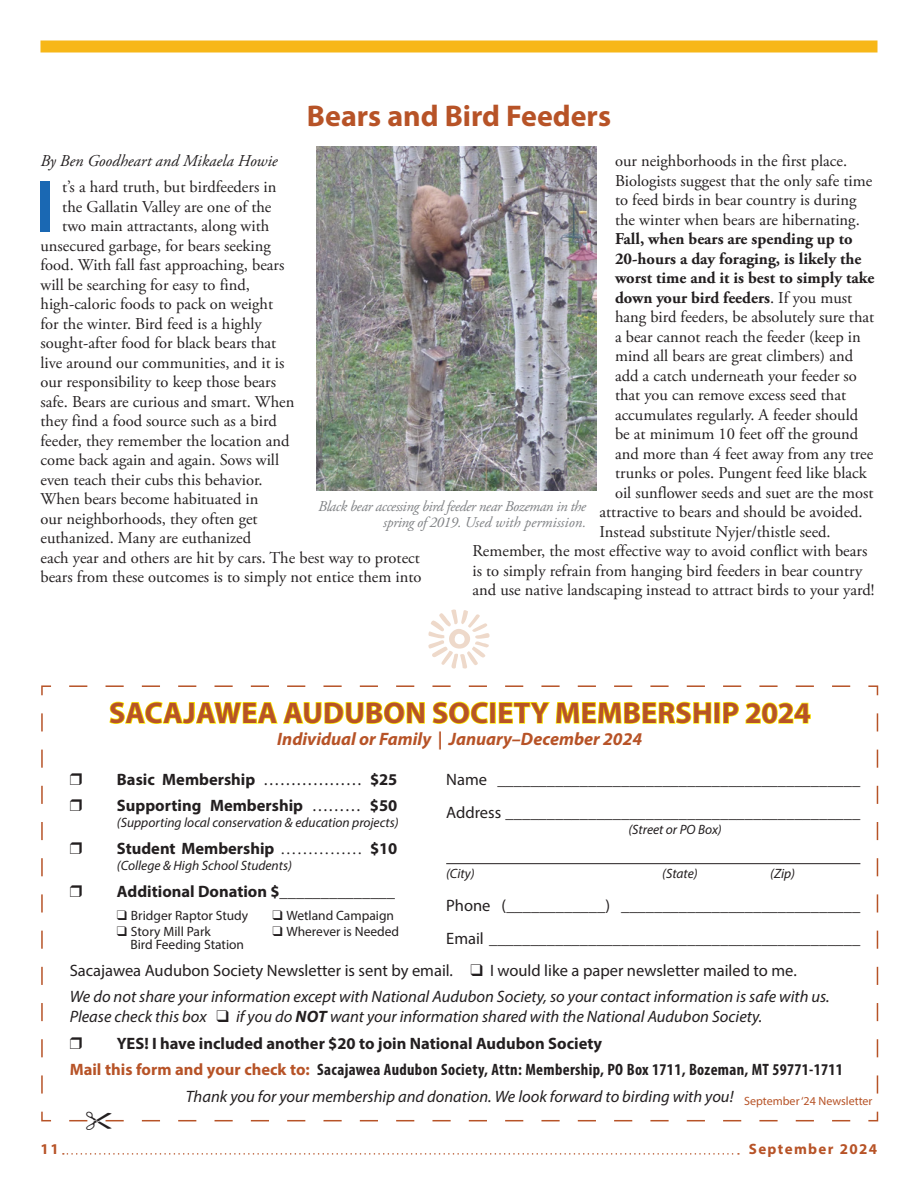
<style>
.page{position:relative;width:918px;height:1188px;background:#fff}
.page>*{position:absolute;margin:0;border:0;box-sizing:border-box;transform-origin:0 0}
.t1{font:600 74.4px "Myriad Pro";color:#1a68b3}
.t2{font:700 30px "Myriad Pro";letter-spacing:.01em;color:#b75327}
.t3{font:italic 700 18px "Myriad Pro";color:#b75327}
.t4{font:16.5px/19.5px "Adobe Garamond Pro";color:#231f20}
.t5{font:italic 16.5px/26.5px "Myriad Pro";color:#231f20}
.t6{font:16.5px/33.3px "Myriad Pro";color:#231f20}
.t7{font:700 16.5px "Myriad Pro";color:#231f20}
.t8{font:700 16.5px "Adobe Garamond Pro";color:#231f20}
.t9{font:700 condensed 16.5px "Myriad Pro";letter-spacing:.02em;color:#231f20}
.t10{font:italic 16.5px "Adobe Garamond Pro";color:#231f20}
.t11{font:italic 15px/16.5px "Adobe Garamond Pro";letter-spacing:-.03em;color:#808285;text-align:right}
.t12{font:700 15px "Myriad Pro";letter-spacing:.09em;color:#b75327}
.t13{font:italic 13.5px "Myriad Pro";color:#231f20}
.t14{font:13.5px/13.5px "Myriad Pro";color:#231f20}
.t15{font:12px "Myriad Pro";color:#b75327}
.s1{font-weight:400}
.s2{font-family:"Adobe Garamond Pro";font-weight:400}
.s3{font-style:normal}
.s4{font-weight:700}
.s5{font-stretch:normal;color:#b75327}
</style>
<div class="page">
<div style="left:40px;top:40px;width:838px;height:12px;background:#f7b718"></div>
<svg style="left:63px;top:1153px;width:676px;height:2px"></svg>
<svg style="left:41px;top:685px;width:838px;height:437px"></svg>
<hr style="left:446px;top:863px;width:414px;height:1px;background:#231f20">
<img style="left:316px;top:146px;width:281px;height:345px">
<svg style="left:428px;top:610px;width:62px;height:59px"></svg>
<svg style="left:69px;top:1112px;width:790px;height:10px"></svg>
<svg style="left:70px;top:773px;width:12px;height:12px"></svg>
<svg style="left:70px;top:800px;width:12px;height:11px"></svg>
<svg style="left:70px;top:842px;width:12px;height:12px"></svg>
<svg style="left:70px;top:885px;width:12px;height:12px"></svg>
<svg style="left:70px;top:1037px;width:12px;height:12px"></svg>
<h2 class="t2" style="left:307px;top:97px;width:306px">Bears and Bird Feeders</h2>
<p class="t10" style="left:40px;top:151px;width:239px">By Ben Goodheart and Mikaela Howie</p>
<h1 class="t1" style="left:35px;top:159px;width:21px">I</h1>
<p class="t4" style="left:62px;top:178px;width:216px">t’s a hard truth, but birdfeeders in</p>
<p class="t4" style="left:615px;top:152px;width:259px">our neighborhoods in the first place.<br>Biologists suggest that the only safe time to feed birds in bear country is during the winter when bears are hibernating.</p>
<p class="t8" style="left:615px;top:229px;width:239px">Fall, when bears are spending up to</p>
<p class="t8" style="left:615px;top:249px;width:248px">20-hours a day foraging, is likely the</p>
<p class="t8" style="left:615px;top:268px;width:261px">worst time and it is best to simply take</p>
<p class="t8" style="left:615px;top:288px;width:239px">down your bird feeders<span class="s1">. If you must</span></p>
<p class="t4" style="left:615px;top:308px;width:261px">hang bird feeders, be absolutely sure that</p>
<p class="t4" style="left:615px;top:327px;width:247px">a bear cannot reach the feeder (keep in</p>
<p class="t4" style="left:615px;top:347px;width:240px">mind all bears are great climbers) and</p>
<p class="t4" style="left:615px;top:366px;width:243px">add a catch underneath your feeder so</p>
<p class="t4" style="left:615px;top:386px;width:233px">that you can remove excess seed that</p>
<p class="t4" style="left:615px;top:405px;width:245px">accumulates regularly. A feeder should</p>
<p class="t4" style="left:615px;top:425px;width:245px">be at minimum 10 feet off the ground</p>
<p class="t4" style="left:615px;top:444px;width:260px">and more than 4 feet away from any tree</p>
<p class="t4" style="left:615px;top:464px;width:253px">trunks or poles. Pungent feed like black</p>
<p class="t4" style="left:615px;top:483px;width:260px">oil sunflower seeds and suet are the most</p>
<p class="t4" style="left:600px;top:503px;width:265px">attractive to bears and should be avoided.</p>
<p class="t4" style="left:600px;top:522px;width:233px">Instead substitute Nyjer/thistle seed.</p>
<p class="t4" style="left:473px;top:542px;width:396px">Remember, the most effective way to avoid conflict with bears</p>
<p class="t4" style="left:473px;top:561px;width:391px">is to simply refrain from hanging bird feeders in bear country</p>
<p class="t4" style="left:473px;top:581px;width:403px">and use native landscaping instead to attract birds to your yard!</p>
<p class="t4" style="left:62px;top:197px;width:211px">the Gallatin Valley are one of the</p>
<p class="t4" style="left:62px;top:217px;width:208px">two main attractants, along with</p>
<p class="t4" style="left:41px;top:236px;width:232px">unsecured garbage, for bears seeking</p>
<p class="t4" style="left:41px;top:256px;width:245px">food. With fall fast approaching, bears</p>
<p class="t4" style="left:41px;top:276px;width:211px">will be searching for easy to find,</p>
<p class="t4" style="left:41px;top:295px;width:234px">high-caloric foods to pack on weight</p>
<p class="t4" style="left:41px;top:315px;width:223px">for the winter. Bird feed is a highly</p>
<p class="t4" style="left:41px;top:334px;width:237px">sought-after food for black bears that</p>
<p class="t4" style="left:41px;top:354px;width:245px">live around our communities, and it is</p>
<p class="t4" style="left:41px;top:373px;width:237px">our responsibility to keep those bears</p>
<p class="t4" style="left:41px;top:393px;width:255px">safe. Bears are curious and smart. When</p>
<p class="t4" style="left:41px;top:412px;width:238px">they find a food source such as a bird</p>
<p class="t4" style="left:41px;top:432px;width:251px">feeder, they remember the location and</p>
<p class="t4" style="left:41px;top:451px;width:240px">come back again and again. Sows will</p>
<p class="t4" style="left:41px;top:471px;width:224px">even teach their cubs this behavior.</p>
<p class="t4" style="left:41px;top:490px;width:219px">When bears become habituated in</p>
<p class="t4" style="left:41px;top:510px;width:219px">our neighborhoods, they often get</p>
<p class="t4" style="left:41px;top:529px;width:212px">euthanized. Many are euthanized</p>
<p class="t4" style="left:41px;top:549px;width:381px">each year and others are hit by cars. The best way to protect</p>
<p class="t4" style="left:41px;top:568px;width:382px">bears from these outcomes is to simply not entice them into</p>
<p class="t11" style="left:318px;top:498px;width:269px">Black bear accessing bird feeder near Bozeman in the spring of 2019. Used with permission.</p>
<h2 class="t2" style="left:109px;top:693px;width:703px">Sacajawea audubon Society MeMberShip 2024</h2>
<p class="t3" style="left:277px;top:727px;width:366px">Individual or Family | January–December 2024</p>
<p class="t7" style="left:117px;top:768px;width:282px">basic Membership <span class="s1">………………</span> $25</p>
<p class="t7" style="left:117px;top:795px;width:282px">Supporting Membership <span class="s1">………</span> $50</p>
<p class="t13" style="left:117px;top:815px;width:283px">(Supporting local conservation &amp; education projects)</p>
<p class="t7" style="left:117px;top:838px;width:282px">Student Membership <span class="s2">……………</span> $10</p>
<p class="t13" style="left:117px;top:857px;width:176px">(College &amp; High School Students)</p>
<p class="t7" style="left:117px;top:880px;width:280px">additional donation $______________</p>
<p class="t14" style="left:117px;top:908px;width:133px">❑ Bridger Raptor Study</p>
<p class="t14" style="left:130px;top:924px;width:115px;text-indent:-14px">❑ Story Mill Park<br>Bird Feeding Station</p>
<p class="t5" style="left:70px;top:957px;width:762px"><span class="s3">Sacajawea Audubon Society Newsletter is sent by email.</span> ❑ <span class="s3">I would like a paper newsletter mailed to me.<br></span>We do not share your information except with National Audubon Society, so your contact information is safe with us.</p>
<p class="t5" style="left:70px;top:1003px;width:694px">Please check this box ❑ if you do <span class="s4">not</span> want your information shared with the National Audubon Society.</p>
<p class="t7" style="left:117px;top:1032px;width:487px">yeS! i have included another $20 to join national audubon Society</p>
<p class="t9" style="left:70px;top:1060px;width:775px"><span class="s5">Mail this form and your check to:</span> Sacajawea Audubon Society, Attn: Membership, PO Box 1711, Bozeman, MT 59771-1711</p>
<p class="t5" style="left:186px;top:1083px;width:549px">Thank you for your membership and donation. We look forward to birding with you!</p>
<p class="t6" style="left:446px;top:762px;width:416px">Name ____________________________________________<br>Address ___________________________________________</p>
<p class="t13" style="left:628px;top:821px;width:95px">(Street or PO Box)</p>
<p class="t13" style="left:446px;top:865px;width:30px">(City)</p>
<p class="t13" style="left:662px;top:865px;width:37px">(State)</p>
<p class="t13" style="left:770px;top:865px;width:26px">(Zip)</p>
<p class="t6" style="left:446px;top:888px;width:416px">Phone (____________) _____________________________<br>Email _____________________________________________</p>
<p class="t14" style="left:272px;top:909px;width:123px">❑ Wetland Campaign</p>
<p class="t14" style="left:272px;top:925px;width:128px">❑ Wherever is Needed</p>
<p class="t15" style="left:744px;top:1094px;width:130px">September ‘24 Newsletter</p>
<p class="t12" style="left:40px;top:1139px;width:20px">11</p>
<p class="t12" style="left:749px;top:1139px;width:130px">September 2024</p>
</div>
